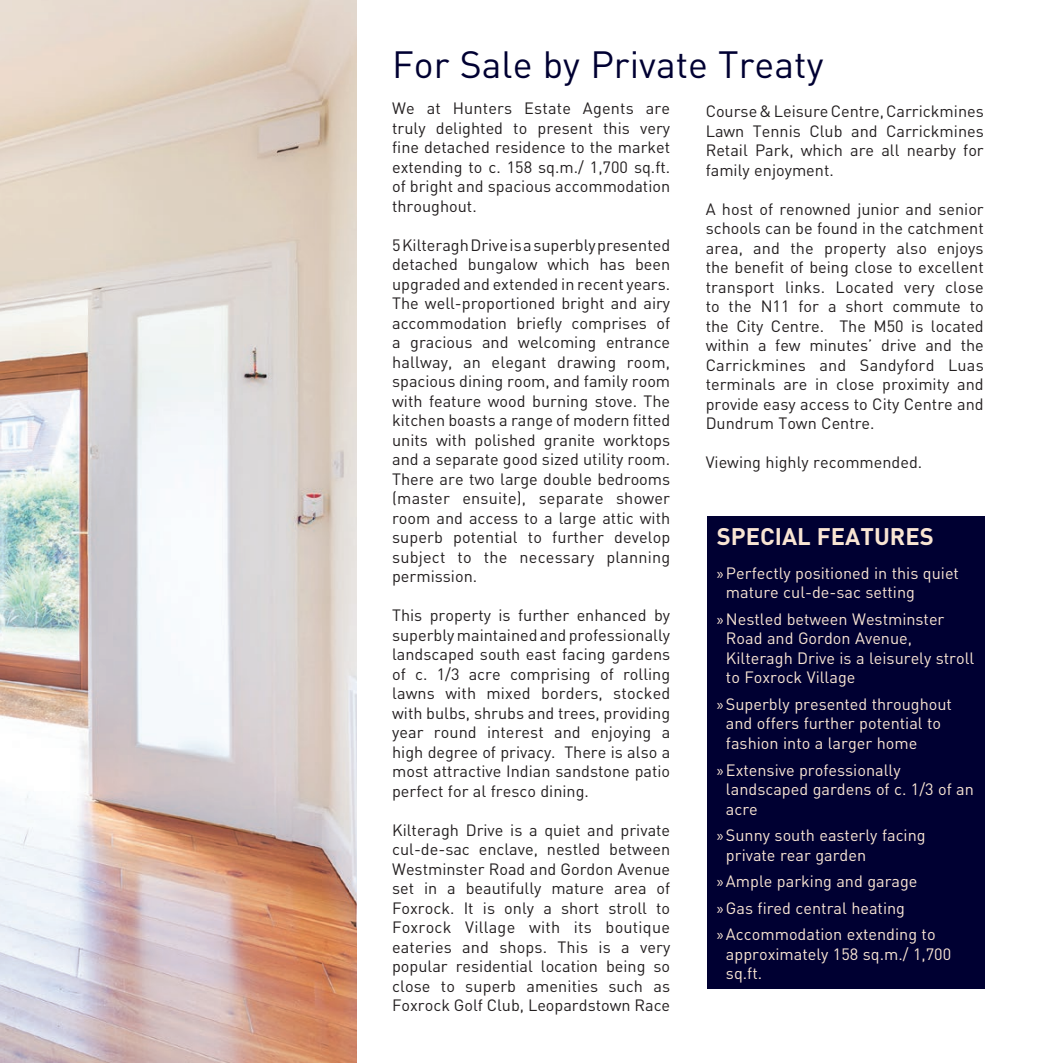
<style>
.page{position:relative;width:1063px;height:1063px;background:#fff}
.page>*{position:absolute;margin:0;border:0;box-sizing:border-box;transform-origin:0 0}
.t1{font:37.5px "DIN";color:#000032}
.t2{font:700 23.75px "DIN";color:#f9e5d3}
.t3{font:16.25px/19.5px "DIN";color:#231f20;text-align:justify}
.t4{font:16.25px/19.5px "DIN";color:#f9e5d3}
.s1{font-family:"Myriad Pro"}
</style>
<div class="page">
<img style="left:0;top:0;width:357px;height:1063px">
<div style="left:708px;top:516px;width:277px;height:473px;background:#000032"></div>
<h1 class="t1" style="left:392px;top:41px;width:433px">For Sale by Private Treaty</h1>
<p class="t3" style="left:392px;top:98px;width:280px">We at Hunters Estate Agents are truly delighted to present this very fine detached residence to the market extending to c. 158 sq.m./ 1,700 sq.ft. of bright and spacious accommodation throughout.</p>
<p class="t3" style="left:392px;top:235px;width:280px">5 Kilteragh Drive is a superbly presented detached bungalow which has been upgraded and extended in recent years.<br>The well-proportioned bright and airy accommodation briefly comprises of a gracious and welcoming entrance hallway, an elegant drawing room, spacious dining room, and family room with feature wood burning stove. The kitchen boasts a range of modern fitted units with polished granite worktops and a separate good sized utility room.<br>There are two large double bedrooms (master ensuite), separate shower room and access to a large attic with superb potential to further develop subject to the necessary planning permission.</p>
<p class="t3" style="left:392px;top:605px;width:280px">This property is further enhanced by superbly maintained and professionally landscaped south east facing gardens of c. 1/3 acre comprising of rolling lawns with mixed borders, stocked with bulbs, shrubs and trees, providing year round interest and enjoying a high degree of privacy. There is also a most attractive Indian sandstone patio perfect for al fresco dining.</p>
<p class="t3" style="left:392px;top:820px;width:280px">Kilteragh Drive is a quiet and private cul-de-sac enclave, nestled between Westminster Road and Gordon Avenue set in a beautifully mature area of Foxrock. It is only a short stroll to Foxrock Village with its boutique eateries and shops. This is a very popular residential location being so close to superb amenities such as Foxrock Golf Club, Leopardstown Race</p>
<p class="t3" style="left:706px;top:101px;width:280px">Course &amp; Leisure Centre, Carrickmines Lawn Tennis Club and Carrickmines Retail Park, which are all nearby for family enjoyment.</p>
<p class="t3" style="left:706px;top:199px;width:280px">A host of renowned junior and senior schools can be found in the catchment area, and the property also enjoys the benefit of being close to excellent transport links. Located very close to the N11 for a short commute to the City Centre. The M50 is located within a few minutes’ drive and the Carrickmines and Sandyford Luas terminals are in close proximity and provide easy access to City Centre and Dundrum Town Centre.</p>
<p class="t3" style="left:706px;top:452px;width:218px">Viewing highly recommended.</p>
<h2 class="t2" style="left:717px;top:521px;width:219px">SPECIAL FEATURES</h2>
<p class="t4" style="left:726px;top:563px;width:235px;text-indent:-9px"><span class="s1">»</span>Perfectly positioned in this quiet mature cul-de-sac setting</p>
<p class="t4" style="left:726px;top:609px;width:250px;text-indent:-9px"><span class="s1">»</span> Nestled between Westminster<br>Road and Gordon Avenue,<br>Kilteragh Drive is a leisurely stroll to Foxrock Village</p>
<p class="t4" style="left:726px;top:694px;width:228px;text-indent:-9px"><span class="s1">»</span> Superbly presented throughout and offers further potential to fashion into a larger home</p>
<p class="t4" style="left:726px;top:760px;width:250px;text-indent:-9px"><span class="s1">»</span>Extensive professionally landscaped gardens of c. 1/3 of an acre</p>
<p class="t4" style="left:726px;top:825px;width:201px;text-indent:-9px"><span class="s1">»</span> Sunny south easterly facing private rear garden</p>
<p class="t4" style="left:717px;top:868px;width:220px;line-height:26.6px"><span class="s1">»</span>Ample parking and garage <span class="s1">»</span>Gas fired central heating <span class="s1">»</span>Accommodation extending to</p>
<p class="t4" style="left:726px;top:944px;width:227px">approximately 158 sq.m./ 1,700 sq.ft.</p>
</div>
